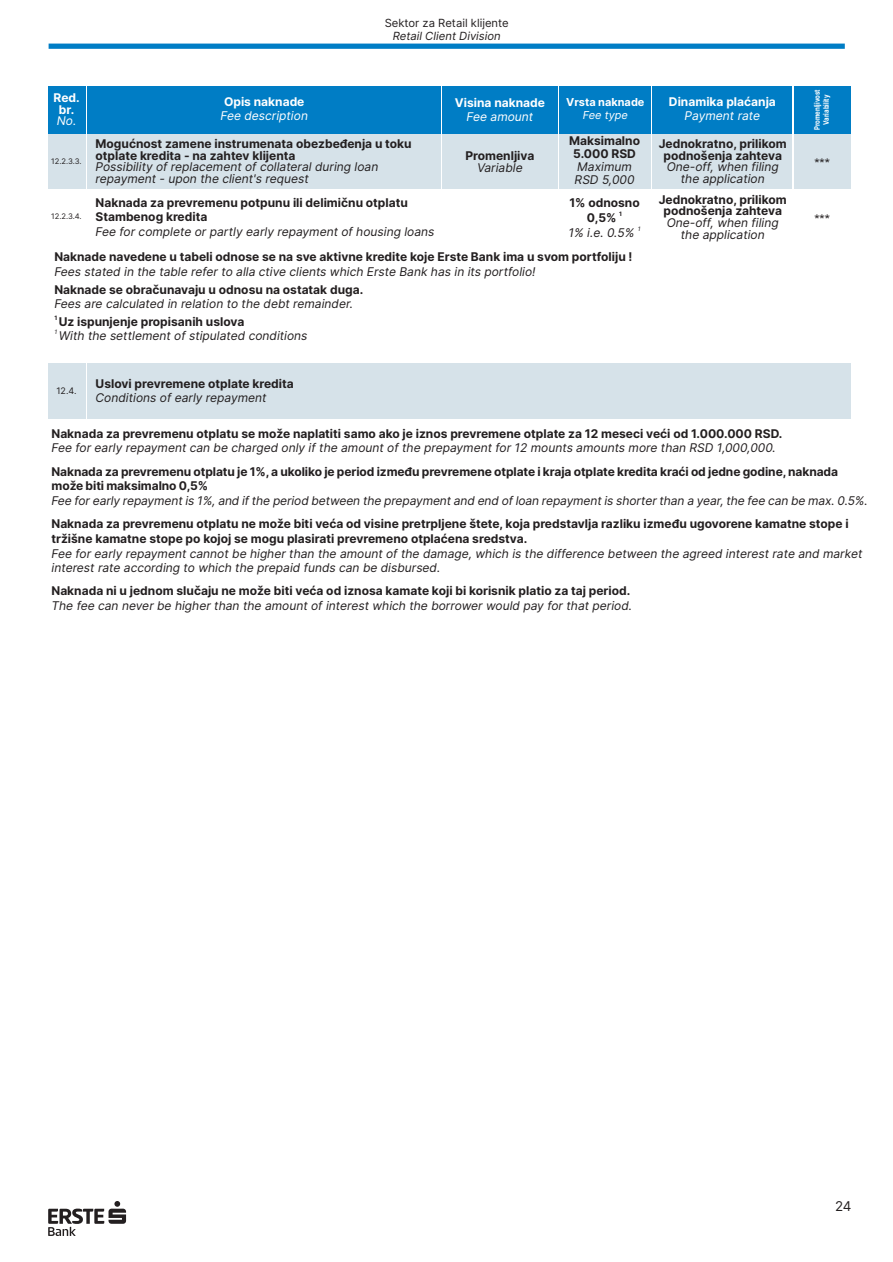
<style>
.page{position:relative;width:893px;height:1262px;background:#fff}
.page>*{position:absolute;margin:0;border:0;box-sizing:border-box;transform-origin:0 0}
.t1{font:15px "Erste";color:#231f20}
.t2{font:13.5px "Inter";color:#231f20}
.t3{font:700 12px/14.5px "Inter";color:#231f20}
.t4{font:italic 12px/11.6px "Inter";color:#231f20}
.t5{font:700 12px/11.4px "Inter";color:#fff;text-align:center}
.t6{font:italic 12px "Inter";color:#fff}
.t7{font:11.25px "Inter";color:#231f20}
.t8{font:italic 11.25px "Inter";color:#231f20}
.t9{font:700 10.95px "Inter";color:#fff}
.t10{font:italic 10.95px "Inter";color:#fff}
.t11{font:9px "Inter";color:#231f20}
.t12{font:7.65px "Inter";color:#231f20}
.t13{font:700 7.5px/9.1px "Inter";color:#fff;text-align:center;scale:.81 1}
.t14{font:700 6px "Inter";color:#231f20}
.t15{font:italic 6px "Inter";color:#231f20}
</style>
<div class="page">
<div style="left:48px;top:133px;width:37px;height:55px;background:#d6e2e9"></div>
<div style="left:87px;top:133px;width:354px;height:55px;background:#d6e2e9"></div>
<div style="left:559px;top:133px;width:92px;height:55px;background:#d6e2e9"></div>
<div style="left:793px;top:133px;width:57px;height:55px;background:#d6e2e9"></div>
<div style="left:652px;top:133px;width:140px;height:55px;background:#d6e2e9"></div>
<div style="left:442px;top:133px;width:115px;height:55px;background:#d6e2e9"></div>
<div style="left:48px;top:363px;width:37px;height:55px;background:#d6e2e9"></div>
<div style="left:87px;top:363px;width:718px;height:55px;background:#d6e2e9"></div>
<div style="left:793px;top:363px;width:57px;height:55px;background:#d6e2e9"></div>
<svg style="left:48px;top:1201px;width:78px;height:35px"></svg>
<div style="left:49px;top:44px;width:795px;height:5px;background:#007dc5"></div>
<div style="left:48px;top:86px;width:37px;height:47px;background:#007dc5"></div>
<div style="left:87px;top:86px;width:354px;height:47px;background:#007dc5"></div>
<div style="left:559px;top:86px;width:92px;height:47px;background:#007dc5"></div>
<div style="left:793px;top:86px;width:57px;height:47px;background:#007dc5"></div>
<div style="left:652px;top:86px;width:140px;height:47px;background:#007dc5"></div>
<div style="left:442px;top:86px;width:115px;height:47px;background:#007dc5"></div>
<p class="t7" style="left:385px;top:19px;width:125px">Sektor za Retail klijente</p>
<p class="t8" style="left:392px;top:32px;width:110px">Retail Client Division</p>
<p class="t5" style="left:54px;top:94px;width:28px">Red. br.</p>
<p class="t6" style="left:57px;top:117px;width:21px">No.</p>
<p class="t12" style="left:51px;top:158px;width:32px">12.2.3.3.</p>
<p class="t5" style="left:224px;top:97px;width:82px">Opis naknade</p>
<p class="t6" style="left:220px;top:111px;width:89px">Fee description</p>
<p class="t3" style="left:96px;top:139px;width:317px;line-height:11.6px">Mogućnost zamene instrumenata obezbeđenja u toku otplate kredita - na zahtev klijenta</p>
<p class="t4" style="left:96px;top:162px;width:284px">Possibility of replacement of collateral during loan repayment - upon the client's request</p>
<p class="t5" style="left:455px;top:98px;width:92px">Visina naknade</p>
<p class="t6" style="left:466px;top:113px;width:68px">Fee amount</p>
<p class="t3" style="left:465px;top:149px;width:70px">Promenljiva</p>
<p class="t4" style="left:477px;top:163px;width:47px">Variable</p>
<p class="t9" style="left:566px;top:98px;width:80px">Vrsta naknade</p>
<p class="t10" style="left:583px;top:111px;width:47px">Fee type</p>
<p class="t3" style="left:569px;top:135px;width:72px;line-height:13px;text-align:center">Maksimalno<br>5.000 RSD</p>
<p class="t4" style="left:574px;top:161px;width:61px;line-height:13px">Maximum<br>RSD 5,000</p>
<p class="t5" style="left:669px;top:97px;width:108px">Dinamika plaćanja</p>
<p class="t6" style="left:684px;top:112px;width:77px">Payment rate</p>
<p class="t3" style="left:658px;top:139px;width:129px;line-height:11.6px;text-align:center">Jednokratno, prilikom podnošenja zahteva</p>
<p class="t4" style="left:666px;top:162px;width:113px;text-align:center">One-off, when filing the application</p>
<p class="t13" style="left:813px;top:130px;width:52px;rotate:-90deg">Promenljivost<br>Variability</p>
<p class="t1" style="left:814px;top:154px;width:17px">***</p>
<p class="t3" style="left:658px;top:195px;width:129px;line-height:11.6px;text-align:center">Jednokratno, prilikom podnošenja zahteva</p>
<p class="t4" style="left:666px;top:218px;width:113px;text-align:center">One-off, when filing the application</p>
<p class="t3" style="left:96px;top:196px;width:314px">Naknada za prevremenu potpunu ili delimičnu otplatu<br>Stambenog kredita</p>
<p class="t4" style="left:96px;top:227px;width:340px">Fee for complete or partly early repayment of housing loans</p>
<p class="t3" style="left:569px;top:197px;width:72px;text-align:center">1% odnosno<br>0,5%</p>
<p class="t14" style="left:619px;top:212px;width:4px">1</p>
<p class="t4" style="left:568px;top:228px;width:67px">1% i.e. 0.5%</p>
<p class="t15" style="left:638px;top:226px;width:4px">1</p>
<p class="t12" style="left:51px;top:214px;width:32px">12.2.3.4.</p>
<p class="t3" style="left:54px;top:251px;width:579px">Naknade navedene u tabeli odnose se na sve aktivne kredite koje Erste Bank ima u svom portfoliju !</p>
<p class="t4" style="left:54px;top:267px;width:483px">Fees stated in the table refer to alla ctive clients which Erste Bank has in its portfolio!</p>
<p class="t3" style="left:54px;top:283px;width:310px">Naknade se obračunavaju u odnosu na ostatak duga.</p>
<p class="t4" style="left:54px;top:299px;width:300px">Fees are calculated in relation to the debt remainder.</p>
<p class="t14" style="left:54px;top:315px;width:4px">1</p>
<p class="t3" style="left:59px;top:315px;width:187px">Uz ispunjenje propisanih uslova</p>
<p class="t15" style="left:54px;top:330px;width:4px">1</p>
<p class="t4" style="left:59px;top:331px;width:250px">With the settlement of stipulated conditions</p>
<p class="t3" style="left:96px;top:377px;width:200px">Uslovi prevremene otplate kredita</p>
<p class="t4" style="left:96px;top:393px;width:172px">Conditions of early repayment</p>
<p class="t1" style="left:814px;top:210px;width:17px">***</p>
<p class="t11" style="left:56px;top:387px;width:22px">12.4.</p>
<p class="t3" style="left:51px;top:427px;width:732px">Naknada za prevremenu otplatu se može naplatiti samo ako je iznos prevremene otplate za 12 meseci veći od 1.000.000 RSD.</p>
<p class="t4" style="left:51px;top:443px;width:725px">Fee for early repayment can be charged only if the amount of the prepayment for 12 mounts amounts more than RSD 1,000,000.</p>
<p class="t3" style="left:51px;top:465px;width:788px">Naknada za prevremenu otplatu je 1%, a ukoliko je period između prevremene otplate i kraja otplate kredita kraći od jedne godine, naknada može biti maksimalno 0,5%</p>
<p class="t4" style="left:51px;top:496px;width:817px">Fee for early repayment is 1%, and if the period between the prepayment and end of loan repayment is shorter than a year, the fee can be max. 0.5%.</p>
<p class="t3" style="left:51px;top:518px;width:798px">Naknada za prevremenu otplatu ne može biti veća od visine pretrpljene štete, koja predstavlja razliku između ugovorene kamatne stope i tržišne kamatne stope po kojoj se mogu plasirati prevremeno otplaćena sredstva.</p>
<p class="t4" style="left:51px;top:547px;width:812px;line-height:14.5px">Fee for early repayment cannot be higher than the amount of the damage, which is the difference between the agreed interest rate and market interest rate according to which the prepaid funds can be disbursed.</p>
<p class="t3" style="left:51px;top:585px;width:580px">Naknada ni u jednom slučaju ne može biti veća od iznosa kamate koji bi korisnik platio za taj period.</p>
<p class="t4" style="left:51px;top:601px;width:582px">The fee can never be higher than the amount of interest which the borrower would pay for that period.</p>
<p class="t2" style="left:835px;top:1200px;width:18px">24</p>
</div>
